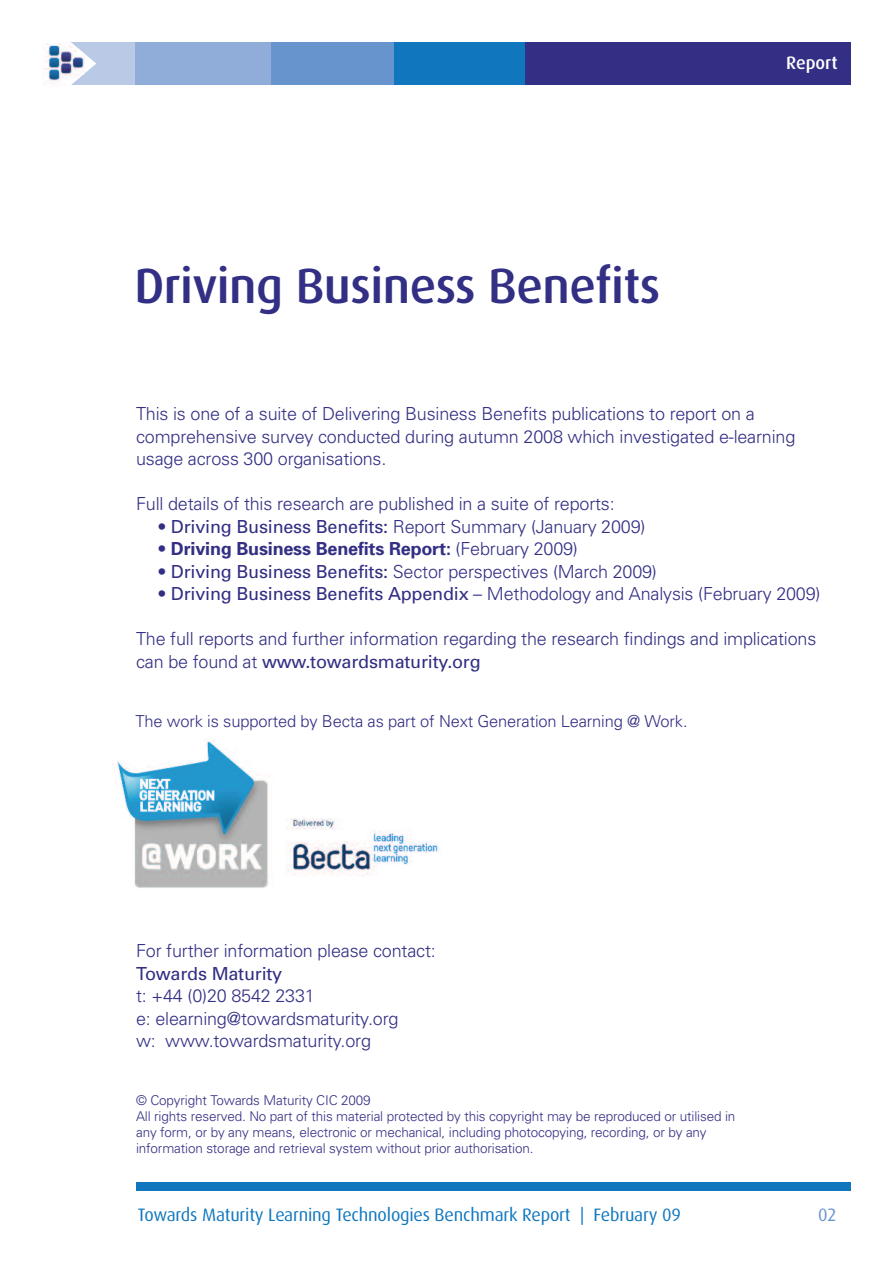
<style>
.page{position:relative;width:893px;height:1263px;background:#fff}
.page>*{position:absolute;margin:0;border:0;box-sizing:border-box;transform-origin:0 0}
.t1{font:500 49.5px "Dax";letter-spacing:-.01em;color:#322f84}
.t2{font:300 18px/22.5px "Univers";letter-spacing:-.01em;color:#322f84}
.t3{font:18px "Dax";letter-spacing:-.01em;color:#1077be}
.t4{font:700 18px "Univers";letter-spacing:-.01em;color:#322f84}
.t5{font:18px "Univers";letter-spacing:-.01em;color:#322f84}
.t6{font:500 18px "Dax";color:#fff}
.t7{font:18px "Dax";color:#6894cd}
.t8{font:300 16.5px "Univers";letter-spacing:-.01em;color:#322f84}
.t9{font:300 13.5px/16.2px "Univers";letter-spacing:-.01em;color:#322f84}
.s1{font-weight:400}
.s2{font-weight:300}
</style>
<div class="page">
<div style="left:467px;top:43px;width:383px;height:42px;background:#322f84"></div>
<div style="left:355px;top:43px;width:170px;height:42px;background:#1077be"></div>
<div style="left:270px;top:43px;width:124px;height:42px;background:#6894cd"></div>
<div style="left:135px;top:43px;width:136px;height:42px;background:#90adda"></div>
<div style="left:71px;top:43px;width:64px;height:42px;background:#b9c9e6"></div>
<svg style="left:71px;top:42px;width:25px;height:32px"></svg>
<img style="left:43px;top:43px;width:41px;height:43px">
<div style="left:136px;top:1182px;width:714px;height:9px;background:#1077be"></div>
<img style="left:112px;top:740px;width:327px;height:148px">
<h1 class="t1" style="left:134px;top:264px;width:528px">Driving Business Benefits</h1>
<p class="t6" style="left:786px;top:55px;width:53px">Report</p>
<p class="t2" style="left:136px;top:404px;width:661px">This is one of a suite of Delivering Business Benefits publications to report on a comprehensive survey conducted during autumn 2008 which investigated e-learning usage across 300 organisations.</p>
<p class="t2" style="left:136px;top:494px;width:480px">Full details of this research are published in a suite of reports:</p>
<p class="t2" style="left:157px;top:517px;width:490px">• <span class="s1">Driving Business Benefits:</span> Report Summary (January 2009)</p>
<p class="t4" style="left:157px;top:542px;width:422px"><span class="s2">•</span> Driving Business Benefits Report: <span class="s2">(February 2009)</span></p>
<p class="t2" style="left:157px;top:562px;width:501px">• <span class="s1">Driving Business Benefits:</span> Sector perspectives (March 2009)</p>
<p class="t2" style="left:157px;top:584px;width:665px">• <span class="s1">Driving Business Benefits Appendix</span> – Methodology and Analysis (February 2009)</p>
<p class="t2" style="left:136px;top:629px;width:682px">The full reports and further information regarding the research findings and implications can be found at <span class="s1">www.towardsmaturity.org</span></p>
<p class="t8" style="left:136px;top:715px;width:554px">The work is supported by Becta as part of Next Generation Learning @ Work.</p>
<p class="t2" style="left:136px;top:941px;width:301px">For further information please contact:</p>
<p class="t5" style="left:136px;top:966px;width:148px">Towards Maturity</p>
<p class="t2" style="left:136px;top:986px;width:264px">t: +44 (0)20 8542 2331<br>e: elearning@towardsmaturity.org w: www.towardsmaturity.org</p>
<p class="t9" style="left:136px;top:1093px;width:601px">© Copyright Towards Maturity CIC 2009<br>All rights reserved. No part of this material protected by this copyright may be reproduced or utilised in any form, or by any means, electronic or mechanical, including photocopying, recording, or by any information storage and retrieval system without prior authorisation.</p>
<p class="t3" style="left:138px;top:1207px;width:545px">Towards Maturity Learning Technologies Benchmark Report | February 09</p>
<p class="t7" style="left:818px;top:1207px;width:20px">02</p>
</div>
